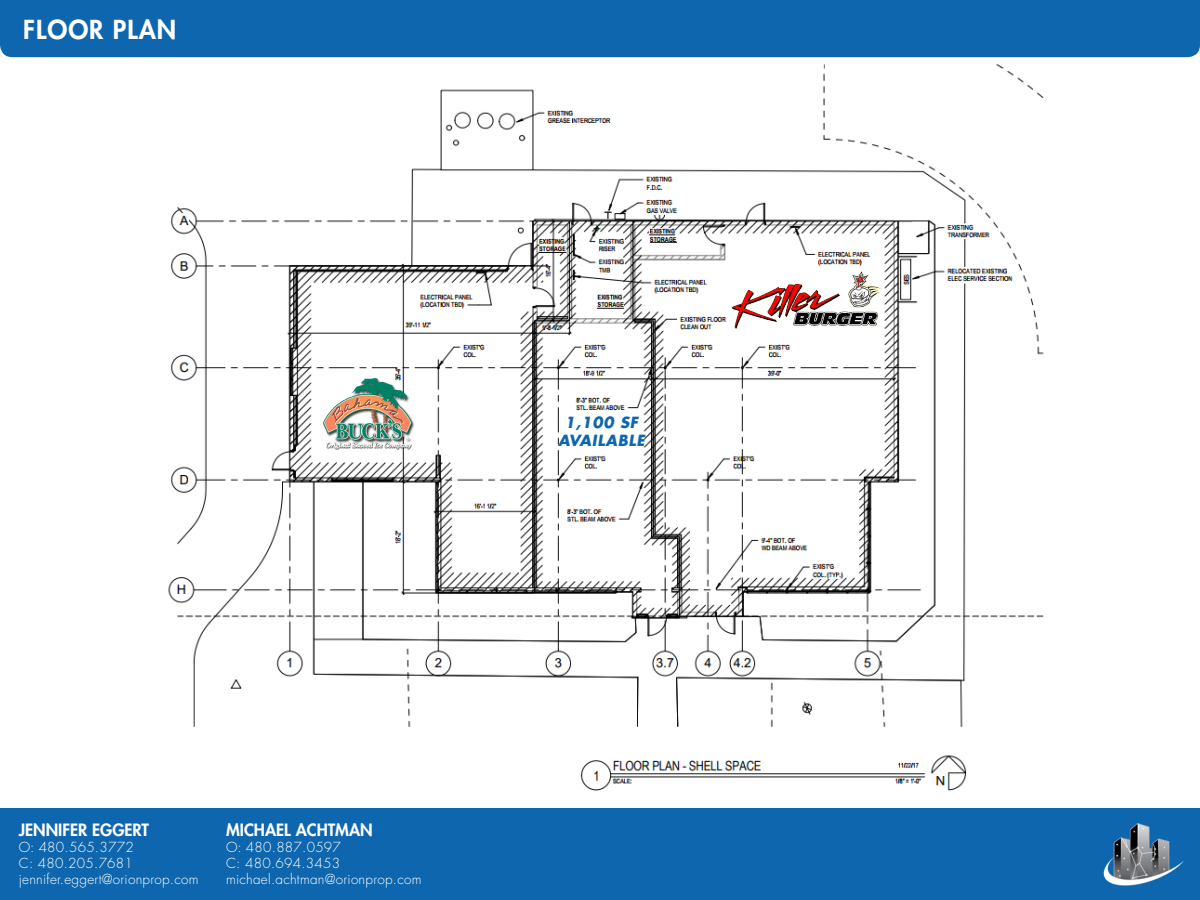
<style>
.page{position:relative;width:1200px;height:900px;background:#fff}
.page>*{position:absolute;margin:0;border:0;box-sizing:border-box;transform-origin:0 0}
.t1{font:800 25.5px "Futura Std";letter-spacing:.04em;color:#fff}
.t2{font:800 16.5px "Futura Std";color:#fff}
.t3{font:italic 700 15px "Futura Std";letter-spacing:.04em;color:#0e67ae}
.t4{font:300 13.5px/16.2px "Futura Std";letter-spacing:.02em;color:#fff}
</style>
<div class="page">
<img style="left:151px;top:57px;width:895px;height:734px">
<div style="left:0;top:0;width:1200px;height:57px;background:#0e67ae"></div>
<div style="left:315px;top:401px;width:91px;height:36px;background:#fff"></div>
<div style="left:391px;top:397px;width:30px;height:35px;background:#fff"></div>
<div style="left:563px;top:414px;width:74px;height:36px;background:#fff"></div>
<div style="left:736px;top:297px;width:122px;height:36px;background:#fff"></div>
<img style="left:324px;top:378px;width:90px;height:72px">
<img style="left:730px;top:270px;width:155px;height:60px">
<div style="left:0;top:808px;width:1200px;height:92px;background:#0e67ae"></div>
<img style="left:1103px;top:823px;width:80px;height:63px">
<p class="t1" style="left:23px;top:14px;width:155px">FLOOR PLAN</p>
<p class="t3" style="left:565px;top:412px;width:75px">1,100 SF</p>
<p class="t3" style="left:558px;top:430px;width:88px">AVAILABLE</p>
<p class="t2" style="left:19px;top:819px;width:132px">JENNIFER EGGERT</p>
<p class="t4" style="left:19px;top:839px;width:116px">O: 480.565.3772<br>C: 480.205.7681</p>
<p class="t4" style="left:19px;top:872px;width:181px">jennifer.eggert@orionprop.com</p>
<p class="t2" style="left:226px;top:819px;width:148px">MICHAEL ACHTMAN</p>
<p class="t4" style="left:226px;top:839px;width:116px">O: 480.887.0597<br>C: 480.694.3453</p>
<p class="t4" style="left:226px;top:872px;width:197px">michael.achtman@orionprop.com</p>
</div>
